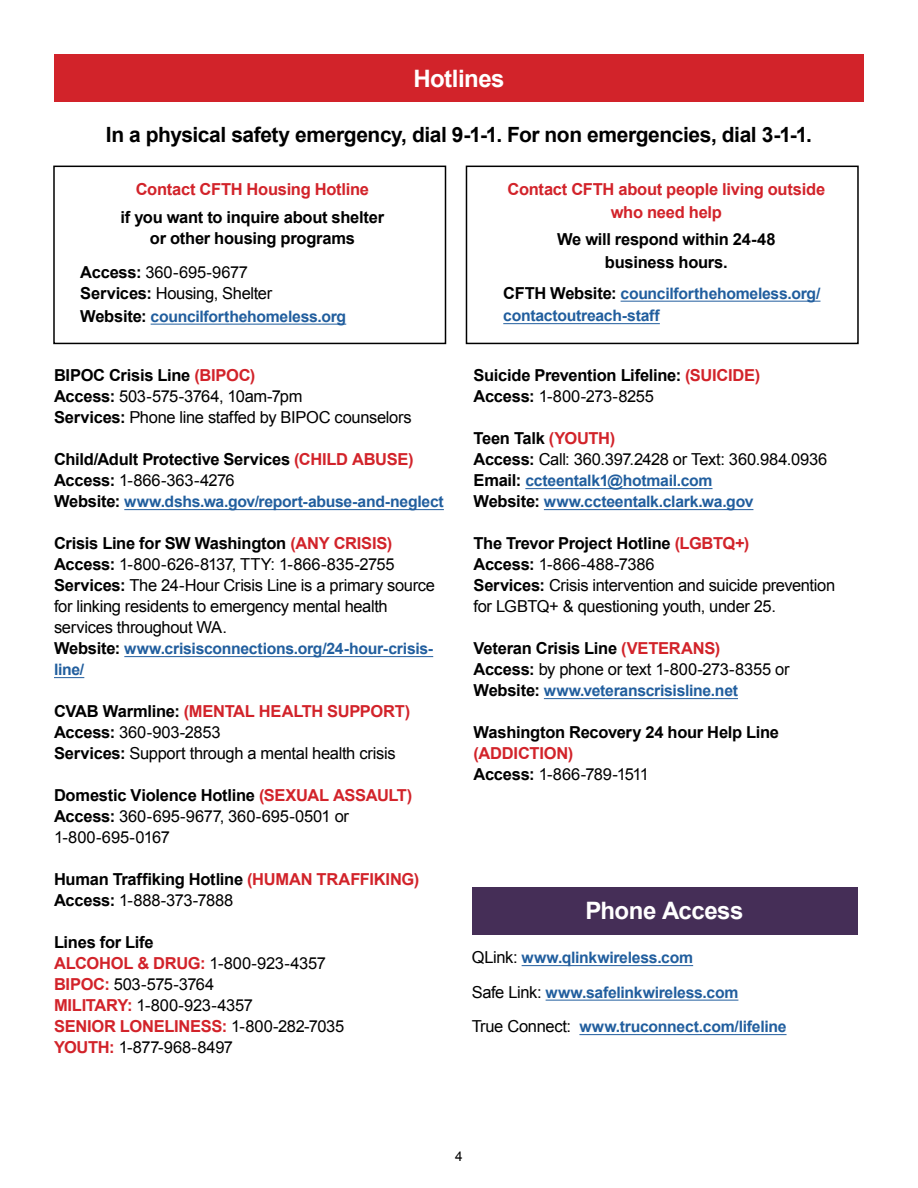
<style>
.page{position:relative;width:918px;height:1188px;background:#fff}
.page>*{position:absolute;margin:0;border:0;box-sizing:border-box;transform-origin:0 0}
.t1{font:700 24px "Arial";letter-spacing:-.02em;color:#fff}
.t2{font:700 21px "Arial";letter-spacing:-.02em;color:#000}
.t3{font:16.5px/21px "Arial";letter-spacing:-.02em;color:#000}
.t4{font:700 16.5px/21px "Arial";letter-spacing:-.015em;color:#000;text-align:center}
.t5{font:700 16.5px/22.5px "Arial";letter-spacing:-.015em;color:#d2232a;text-align:center}
.t6{font:700 15.75px/21px "Arial";letter-spacing:-.015em;color:#215e9e}
.t7{font:13.5px "Arial";color:#000}
.s1{font-weight:700}
.s2{font-size:16.5px;color:#000}
.s3{color:#d2232a}
.s4{color:#000}
.s5{font-weight:700;color:#d2232a}
.s6{font-weight:400;color:#000}
.s7{font-weight:400;font-size:16.5px;color:#000}
</style>
<div class="page">
<div style="left:466px;top:166px;width:393px;height:178px;border:2px solid #000"></div>
<div style="left:53px;top:166px;width:393px;height:178px;border:2px solid #000"></div>
<div style="left:54px;top:54px;width:810px;height:47px;background:#d2232a"></div>
<div style="left:472px;top:888px;width:385px;height:47px;background:#452e57"></div>
<hr style="left:151px;top:324px;width:195px;height:1px;background:#215e9e">
<hr style="left:124px;top:509px;width:320px;height:1px;background:#215e9e">
<hr style="left:124px;top:656px;width:309px;height:1px;background:#215e9e">
<hr style="left:54px;top:677px;width:30px;height:1px;background:#215e9e">
<hr style="left:525px;top:488px;width:188px;height:1px;background:#215e9e">
<hr style="left:544px;top:509px;width:209px;height:1px;background:#215e9e">
<hr style="left:544px;top:698px;width:194px;height:1px;background:#215e9e">
<hr style="left:522px;top:965px;width:171px;height:1px;background:#215e9e">
<hr style="left:546px;top:1000px;width:192px;height:1px;background:#215e9e">
<hr style="left:579px;top:1034px;width:208px;height:1px;background:#215e9e">
<hr style="left:621px;top:301px;width:200px;height:1px;background:#215e9e">
<hr style="left:503px;top:323px;width:157px;height:1px;background:#215e9e">
<p class="t1" style="left:413px;top:62px;width:93px">Hotlines</p>
<p class="t2" style="left:106px;top:121px;width:708px">In a physical safety emergency, dial 9-1-1. For non emergencies, dial 3-1-1.</p>
<p class="t5" style="left:136px;top:179px;width:235px">Contact CFTH Housing Hotline</p>
<p class="t4" style="left:121px;top:207px;width:265px">if you want to inquire about shelter or other housing programs</p>
<p class="t3" style="left:80px;top:262px;width:169px"><span class="s1">Access:</span> 360-695-9677</p>
<p class="t3" style="left:80px;top:283px;width:193px"><span class="s1">Services:</span> Housing, Shelter</p>
<p class="t6" style="left:80px;top:306px;width:267px"><span class="s2">Website:</span> councilforthehomeless.org</p>
<p class="t5" style="left:507px;top:179px;width:319px">Contact CFTH about people living outside who need help</p>
<p class="t4" style="left:557px;top:229px;width:220px;line-height:22.5px">We will respond within 24-48 business hours.</p>
<p class="t6" style="left:503px;top:283px;width:319px;line-height:22.5px"><span class="s2">CFTH Website:</span> councilforthehomeless.org/ contactoutreach-staff</p>
<p class="t4" style="left:54px;top:366px;width:203px">BIPOC Crisis Line <span class="s3">(BIPOC)</span></p>
<p class="t3" style="left:54px;top:386px;width:250px"><span class="s1">Access:</span> 503-575-3764, 10am-7pm</p>
<p class="t3" style="left:54px;top:407px;width:359px"><span class="s1">Services:</span> Phone line staffed by BIPOC counselors</p>
<p class="t4" style="left:54px;top:450px;width:361px">Child/Adult Protective Services <span class="s3">(CHILD ABUSE)</span></p>
<p class="t3" style="left:54px;top:470px;width:182px"><span class="s1">Access:</span> 1-866-363-4276</p>
<p class="t6" style="left:54px;top:492px;width:391px"><span class="s2">Website:</span> www.dshs.wa.gov/report-abuse-and-neglect</p>
<p class="t4" style="left:54px;top:534px;width:340px">Crisis Line for SW Washington <span class="s3">(ANY CRISIS)</span></p>
<p class="t3" style="left:54px;top:554px;width:342px"><span class="s1">Access:</span> 1-800-626-8137, TTY: 1-866-835-2755</p>
<p class="t3" style="left:54px;top:575px;width:383px"><span class="s1">Services:</span> The 24-Hour Crisis Line is a primary source for linking residents to emergency mental health services throughout WA.</p>
<p class="t6" style="left:54px;top:639px;width:381px"><span class="s2">Website:</span> www.crisisconnections.org/24-hour-crisis&shy;line/</p>
<p class="t5" style="left:54px;top:701px;width:358px"><span class="s4">CVAB Warmline:</span> (MENTAL HEALTH SUPPORT)</p>
<p class="t3" style="left:54px;top:722px;width:168px"><span class="s1">Access:</span> 360-903-2853</p>
<p class="t3" style="left:54px;top:743px;width:343px"><span class="s1">Services:</span> Support through a mental health crisis</p>
<p class="t4" style="left:54px;top:786px;width:360px">Domestic Violence Hotline <span class="s3">(SEXUAL ASSAULT)</span></p>
<p class="t3" style="left:54px;top:806px;width:297px"><span class="s1">Access:</span> 360-695-9677, 360-695-0501 or</p>
<p class="t3" style="left:54px;top:827px;width:117px">1-800-695-0167</p>
<p class="t4" style="left:54px;top:870px;width:367px">Human Traffiking Hotline <span class="s3">(HUMAN TRAFFIKING)</span></p>
<p class="t3" style="left:54px;top:890px;width:181px"><span class="s1">Access:</span> 1-888-373-7888</p>
<p class="t4" style="left:54px;top:933px;width:101px">Lines for Life</p>
<p class="t3" style="left:54px;top:953px;width:274px"><span class="s5">ALCOHOL &amp; DRUG:</span> 1-800-923-4357</p>
<p class="t3" style="left:54px;top:974px;width:162px"><span class="s5">BIPOC:</span> 503-575-3764</p>
<p class="t3" style="left:54px;top:995px;width:201px"><span class="s5">MILITARY:</span> 1-800-923-4357</p>
<p class="t5" style="left:54px;top:1016px;width:292px">SENIOR LONELINESS: <span class="s6">1-800-282-7035</span></p>
<p class="t3" style="left:54px;top:1037px;width:181px"><span class="s5">YOUTH:</span> 1-877-968-8497</p>
<p class="t4" style="left:474px;top:366px;width:288px">Suicide Prevention Lifeline: <span class="s3">(SUICIDE)</span></p>
<p class="t3" style="left:474px;top:386px;width:182px"><span class="s1">Access:</span> 1-800-273-8255</p>
<p class="t4" style="left:474px;top:429px;width:143px">Teen Talk <span class="s3">(YOUTH)</span></p>
<p class="t3" style="left:474px;top:449px;width:355px"><span class="s1">Access:</span> Call: 360.397.2428 or Text: 360.984.0936</p>
<p class="t6" style="left:474px;top:471px;width:240px"><span class="s2">Email:</span> ccteentalk1@hotmail.com</p>
<p class="t6" style="left:474px;top:492px;width:281px"><span class="s2">Website:</span> www.ccteentalk.clark.wa.gov</p>
<p class="t4" style="left:474px;top:534px;width:277px">The Trevor Project Hotline <span class="s3">(LGBTQ+)</span></p>
<p class="t3" style="left:474px;top:554px;width:183px"><span class="s1">Access:</span> 1-866-488-7386</p>
<p class="t3" style="left:474px;top:575px;width:363px"><span class="s1">Services:</span> Crisis intervention and suicide prevention</p>
<p class="t3" style="left:474px;top:596px;width:304px">for LGBTQ+ &amp; questioning youth, under 25.</p>
<p class="t4" style="left:474px;top:639px;width:248px">Veteran Crisis Line <span class="s3">(VETERANS)</span></p>
<p class="t3" style="left:474px;top:659px;width:317px"><span class="s1">Access:</span> by phone or text 1-800-273-8355 or</p>
<p class="t6" style="left:474px;top:681px;width:266px"><span class="s2">Website:</span> www.veteranscrisisline.net</p>
<p class="t4" style="left:474px;top:723px;width:307px">Washington Recovery 24 hour Help Line</p>
<p class="t5" style="left:474px;top:743px;width:101px">(ADDICTION)</p>
<p class="t3" style="left:474px;top:764px;width:177px"><span class="s1">Access:</span> 1-866-789-1511</p>
<p class="t1" style="left:586px;top:895px;width:160px">Phone Access</p>
<p class="t6" style="left:472px;top:948px;width:223px"><span class="s7">QLink:</span> www.qlinkwireless.com</p>
<p class="t6" style="left:472px;top:982px;width:268px"><span class="s7">Safe Link:</span> www.safelinkwireless.com</p>
<p class="t6" style="left:472px;top:1017px;width:316px"><span class="s7">True Connect:</span> www.truconnect.com/lifeline</p>
<p class="t7" style="left:455px;top:1147px;width:9px">4</p>
</div>
